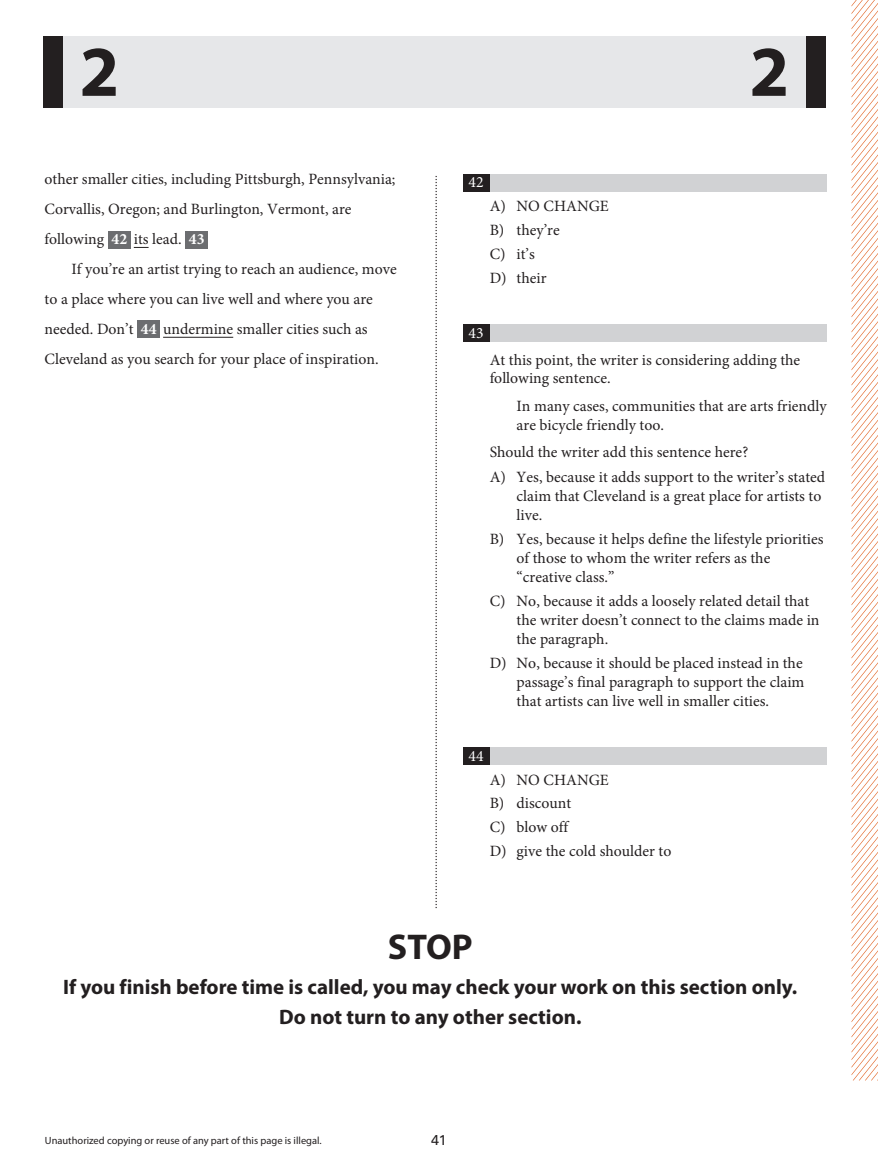
<style>
.page{position:relative;width:878px;height:1175px;background:#fff}
.page>*{position:absolute;margin:0;border:0;box-sizing:border-box;transform-origin:0 0}
.t1{font:700 71.85px "Myriad Pro";color:#231f20}
.t2{font:700 35.85px "Myriad Pro";color:#231f20}
.t3{font:700 21px/30px "Myriad Pro";color:#231f20;text-align:center}
.span{font:15.75px/18.8px "Minion Pro";color:#231f20}
.t4{font:15.75px "Minion Pro";color:#fff}
.span-2{font:700 15.75px "Minion Pro";color:#fff}
.t5{font:14.25px "Univers LT Std";color:#231f20}
.t6{font:12px "Times";color:#231f20}
.t7{font:10.5px "Myriad Pro";color:#231f20}
.s1{font-weight:700;color:#fff}
</style>
<div class="page">
<div style="left:108px;top:230px;width:22px;height:18px;background:#6c6d70"></div>
<div style="left:185px;top:230px;width:23px;height:18px;background:#6c6d70"></div>
<div style="left:137px;top:320px;width:22px;height:18px;background:#6c6d70"></div>
<svg style="left:134px;top:247px;width:15px;height:1px"></svg>
<hr style="left:163px;top:337px;width:70px;height:1px;background:#231f20">
<div style="left:462px;top:174px;width:364px;height:18px;background:#d1d2d4"></div>
<div style="left:462px;top:174px;width:27px;height:18px;background:#231f20"></div>
<div style="left:462px;top:324px;width:364px;height:18px;background:#d1d2d4"></div>
<div style="left:462px;top:324px;width:27px;height:18px;background:#231f20"></div>
<div style="left:462px;top:747px;width:364px;height:18px;background:#d1d2d4"></div>
<div style="left:462px;top:747px;width:27px;height:18px;background:#231f20"></div>
<div style="left:60px;top:36px;width:748px;height:72px;background:#e6e7e9"></div>
<div style="left:805px;top:36px;width:20px;height:72px;background:#231f20"></div>
<div style="left:44px;top:36px;width:19px;height:72px;background:#231f20"></div>
<svg style="left:851px;top:0;width:27px;height:1080px"></svg>
<h1 class="t1" style="left:79px;top:25px;width:41px">2</h1>
<h1 class="t1" style="left:749px;top:25px;width:41px">2</h1>
<p class="span" style="left:45px;top:164px;width:352px;line-height:30px">other smaller cities, including Pittsburgh, Pennsylvania;<br>Corvallis, Oregon; and Burlington, Vermont, are</p>
<p class="span" style="left:45px;top:230px;width:61px">following</p>
<p class="span" style="left:111px;top:230px;width:72px"><span class="s1">42</span> its lead.</p>
<p class="span-2" style="left:189px;top:228px;width:17px">43</p>
<p class="span" style="left:45px;top:254px;width:353px;line-height:30px;text-indent:27px">If you’re an artist trying to reach an audience, move to a place where you can live well and where you are</p>
<p class="span" style="left:45px;top:319px;width:90px">needed. Don’t</p>
<p class="t6" style="left:446px;top:175px;width:735px;rotate:90deg">.....................................................................................................................................................................................................................................................</p>
<p class="t2" style="left:388px;top:923px;width:86px">STOP</p>
<p class="t3" style="left:63px;top:971px;width:735px">If you finish before time is called, you may check your work on this section only.<br>Do not turn to any other section.</p>
<p class="t4" style="left:468px;top:172px;width:17px">42</p>
<p class="span" style="left:489px;top:197px;width:121px">A) NO CHANGE</p>
<p class="span" style="left:489px;top:221px;width:72px">B) they’re</p>
<p class="span" style="left:489px;top:245px;width:47px">C) it’s</p>
<p class="span" style="left:489px;top:269px;width:58px">D) their</p>
<p class="span" style="left:45px;top:314px;width:335px;line-height:29.8px;text-indent:96px"><span class="s1">44</span> undermine smaller cities such as<br>Cleveland as you search for your place of inspiration.</p>
<p class="t4" style="left:468px;top:322px;width:17px">43</p>
<p class="span" style="left:489px;top:350px;width:312px">At this point, the writer is considering adding the following sentence.</p>
<p class="span" style="left:516px;top:397px;width:311px">In many cases, communities that are arts friendly are bicycle friendly too.</p>
<p class="span" style="left:489px;top:443px;width:260px">Should the writer add this sentence here?</p>
<p class="span" style="left:516px;top:468px;width:310px;text-indent:-27px">A) Yes, because it adds support to the writer’s stated claim that Cleveland is a great place for artists to live.</p>
<p class="span" style="left:516px;top:530px;width:308px;text-indent:-27px">B) Yes, because it helps define the lifestyle priorities of those to whom the writer refers as the “creative class.”</p>
<p class="span" style="left:516px;top:592px;width:304px;text-indent:-27px">C) No, because it adds a loosely related detail that the writer doesn’t connect to the claims made in the paragraph.</p>
<p class="span" style="left:516px;top:654px;width:289px;text-align:justify;text-indent:-27px">D) No, because it should be placed instead in the passage’s final paragraph to support the claim that artists can live well in smaller cities.</p>
<p class="t4" style="left:468px;top:745px;width:17px">44</p>
<p class="span" style="left:489px;top:770px;width:121px">A) NO CHANGE</p>
<p class="span" style="left:489px;top:794px;width:83px">B) discount</p>
<p class="span" style="left:489px;top:818px;width:80px">C) blow off</p>
<p class="span" style="left:489px;top:842px;width:183px">D) give the cold shoulder to</p>
<p class="t7" style="left:45px;top:1133px;width:278px">Unauthorized copying or reuse of any part of this page is illegal.</p>
<p class="t5" style="left:431px;top:1131px;width:17px">41</p>
</div>
